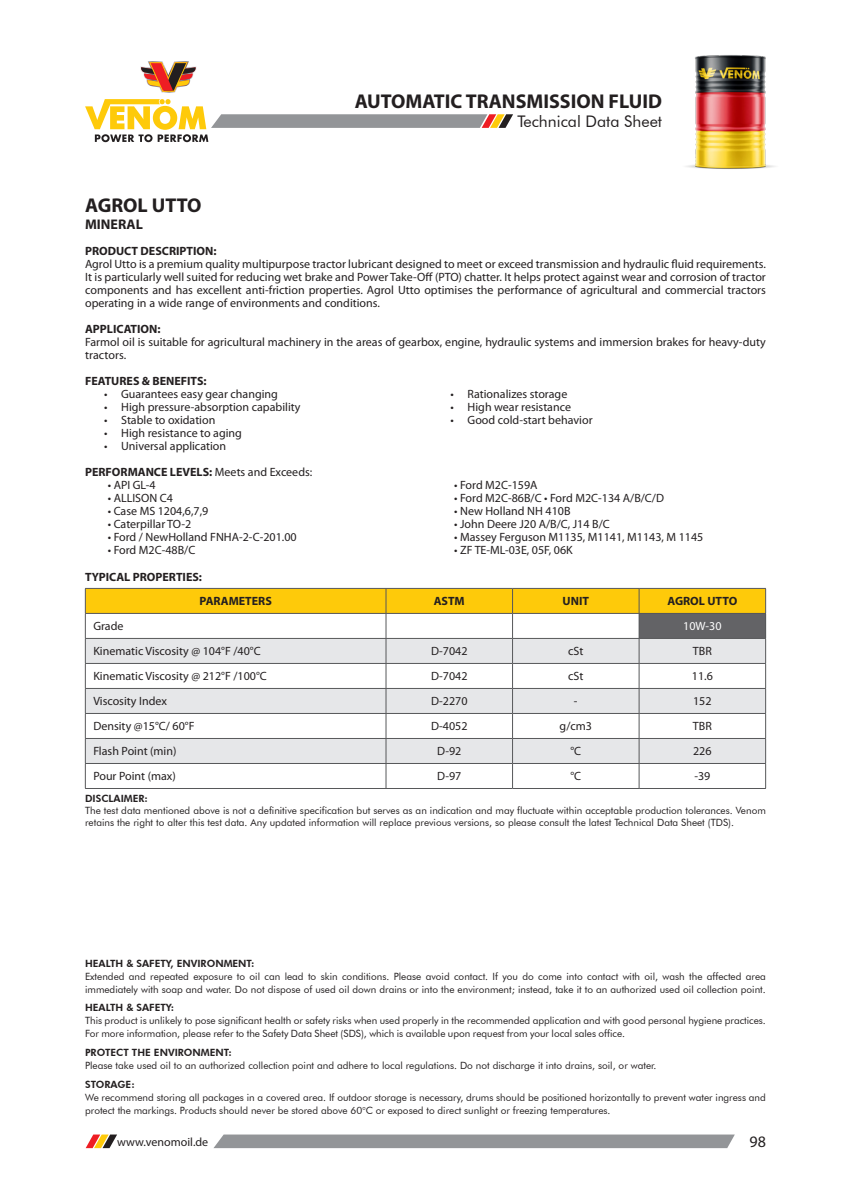
<style>
.page{position:relative;width:851px;height:1191px;background:#fff}
.page>*{position:absolute;margin:0;border:0;box-sizing:border-box;transform-origin:0 0}
.t1{font:700 20px "Myriad Pro";color:#231f20}
.t2{font:16px "Futura BT";color:#231f20}
.t3{font:16px "Myriad Pro";color:#231f20}
.t4{font:700 14px "Myriad Pro";color:#231f20}
.t5{font:12px/13px "Myriad Pro";color:#231f20;text-align:justify}
.t6{font:700 12px "Myriad Pro";color:#231f20}
.t7{font:12px "Myriad Pro";color:#fff}
.t8{font:10px/13px "Futura BT";color:#231f20}
.t9{font:800 10px "Futura BT";color:#231f20}
.s1{font-weight:400}
</style>
<div class="page">
<img style="left:686px;top:55px;width:89px;height:114px">
<svg style="left:213px;top:1134px;width:521px;height:14px;background:#989a9d"></svg>
<svg style="left:86px;top:1134px;width:31px;height:14px"></svg>
<svg style="left:85px;top:99px;width:428px;height:43px"></svg>
<svg style="left:140px;top:61px;width:57px;height:31px"></svg>
<svg style="left:85px;top:588px;width:681px;height:200px"></svg>
<hr style="left:85px;top:788px;width:301px;height:1px;background:#57585a">
<hr style="left:386px;top:788px;width:126px;height:1px;background:#57585a">
<hr style="left:512px;top:788px;width:127px;height:1px;background:#57585a">
<hr style="left:639px;top:788px;width:126px;height:1px;background:#57585a">
<h1 class="t1" style="left:354px;top:88px;width:309px">AUTOMATIC TRANSMISSION FLUID</h1>
<h2 class="t2" style="left:517px;top:112px;width:146px">Technical Data Sheet</h2>
<p class="t1" style="left:85px;top:193px;width:118px">AGROL UTTO</p>
<p class="t4" style="left:85px;top:215px;width:59px">MINERAL</p>
<p class="t6" style="left:85px;top:243px;width:133px">PRODUCT DESCRIPTION:</p>
<p class="t5" style="left:85px;top:257px;width:682px">Agrol Utto is a premium quality multipurpose tractor lubricant designed to meet or exceed transmission and hydraulic fluid requirements.<br>It is particularly well suited for reducing wet brake and Power Take-Off (PTO) chatter. It helps protect against wear and corrosion of tractor components and has excellent anti-friction properties. Agrol Utto optimises the performance of agricultural and commercial tractors operating in a wide range of environments and conditions.</p>
<p class="t6" style="left:85px;top:321px;width:77px">APPLICATION:</p>
<p class="t5" style="left:85px;top:335px;width:682px">Farmol oil is suitable for agricultural machinery in the areas of gearbox, engine, hydraulic systems and immersion brakes for heavy-duty tractors.</p>
<p class="t6" style="left:85px;top:373px;width:123px">FEATURES &amp; BENEFITS:</p>
<p class="t5" style="left:104px;top:387px;width:175px">• Guarantees easy gear changing</p>
<p class="t5" style="left:104px;top:400px;width:198px">• High pressure-absorption capability</p>
<p class="t5" style="left:104px;top:413px;width:113px">• Stable to oxidation</p>
<p class="t5" style="left:104px;top:426px;width:139px">• High resistance to aging</p>
<p class="t5" style="left:104px;top:439px;width:123px">• Universal application</p>
<p class="t5" style="left:450px;top:387px;width:118px">• Rationalizes storage</p>
<p class="t5" style="left:450px;top:400px;width:122px">• High wear resistance</p>
<p class="t5" style="left:450px;top:413px;width:143px">• Good cold-start behavior</p>
<p class="t6" style="left:85px;top:464px;width:229px">PERFORMANCE LEVELS: <span class="s1">Meets and Exceeds:</span></p>
<p class="t5" style="left:108px;top:478px;width:49px">• API GL-4</p>
<p class="t5" style="left:108px;top:491px;width:67px">• ALLISON C4</p>
<p class="t5" style="left:108px;top:504px;width:102px">• Case MS 1204,6,7,9</p>
<p class="t5" style="left:108px;top:517px;width:85px">• Caterpillar TO-2</p>
<p class="t5" style="left:108px;top:530px;width:190px">• Ford / NewHolland FNHA-2-C-201.00</p>
<p class="t5" style="left:108px;top:543px;width:89px">• Ford M2C-48B/C</p>
<p class="t5" style="left:454px;top:478px;width:85px">• Ford M2C-159A</p>
<p class="t5" style="left:454px;top:491px;width:211px">• Ford M2C-86B/C • Ford M2C-134 A/B/C/D</p>
<p class="t5" style="left:454px;top:504px;width:118px">• New Holland NH 410B</p>
<p class="t5" style="left:454px;top:517px;width:157px">• John Deere J20 A/B/C, J14 B/C</p>
<p class="t5" style="left:454px;top:530px;width:251px">• Massey Ferguson M1135, M1141, M1143, M 1145</p>
<p class="t5" style="left:454px;top:543px;width:120px">• ZF TE-ML-03E, 05F, 06K</p>
<p class="t6" style="left:85px;top:569px;width:118px">TYPICAL PROPERTIES:</p>
<p class="t6" style="left:199px;top:593px;width:74px">PARAMETERS</p>
<p class="t6" style="left:433px;top:593px;width:33px">ASTM</p>
<p class="t6" style="left:562px;top:593px;width:28px">UNIT</p>
<p class="t6" style="left:667px;top:593px;width:71px">AGROL UTTO</p>
<p class="t5" style="left:93px;top:619px;width:32px">Grade</p>
<p class="t7" style="left:683px;top:619px;width:40px">10W-30</p>
<p class="t5" style="left:93px;top:644px;width:169px">Kinematic Viscosity @ 104°F /40°C</p>
<p class="t5" style="left:431px;top:644px;width:38px">D-7042</p>
<p class="t5" style="left:568px;top:644px;width:17px">cSt</p>
<p class="t5" style="left:692px;top:644px;width:20px">TBR</p>
<p class="t5" style="left:93px;top:669px;width:175px">Kinematic Viscosity @ 212°F /100°C</p>
<p class="t5" style="left:431px;top:669px;width:38px">D-7042</p>
<p class="t5" style="left:568px;top:669px;width:17px">cSt</p>
<p class="t5" style="left:691px;top:669px;width:22px">11.6</p>
<p class="t5" style="left:93px;top:694px;width:75px">Viscosity Index</p>
<p class="t5" style="left:431px;top:694px;width:38px">D-2270</p>
<p class="t5" style="left:574px;top:694px;width:5px">-</p>
<p class="t5" style="left:693px;top:694px;width:20px">152</p>
<p class="t5" style="left:93px;top:719px;width:103px">Density @15°C/ 60°F</p>
<p class="t5" style="left:431px;top:719px;width:38px">D-4052</p>
<p class="t5" style="left:559px;top:719px;width:34px">g/cm3</p>
<p class="t5" style="left:692px;top:719px;width:20px">TBR</p>
<p class="t5" style="left:93px;top:744px;width:85px">Flash Point (min)</p>
<p class="t5" style="left:437px;top:744px;width:26px">D-92</p>
<p class="t5" style="left:570px;top:744px;width:12px">°C</p>
<p class="t5" style="left:693px;top:744px;width:20px">226</p>
<p class="t5" style="left:93px;top:769px;width:84px">Pour Point (max)</p>
<p class="t5" style="left:437px;top:769px;width:26px">D-97</p>
<p class="t5" style="left:570px;top:769px;width:12px">°C</p>
<p class="t5" style="left:694px;top:769px;width:17px">-39</p>
<p class="t9" style="left:85px;top:792px;width:64px">DISCLAIMER:</p>
<p class="t8" style="left:85px;top:804px;width:682px;line-height:12px">The test data mentioned above is not a definitive specification but serves as an indication and may fluctuate within acceptable production tolerances. Venom retains the right to alter this test data. Any updated information will replace previous versions, so please consult the latest Technical Data Sheet (TDS).</p>
<p class="t9" style="left:85px;top:957px;width:171px">HEALTH &amp; SAFETY, ENVIRONMENT:</p>
<p class="t8" style="left:85px;top:969px;width:682px">Extended and repeated exposure to oil can lead to skin conditions. Please avoid contact. If you do come into contact with oil, wash the affected area immediately with soap and water. Do not dispose of used oil down drains or into the environment; instead, take it to an authorized used oil collection point.</p>
<p class="t9" style="left:85px;top:1001px;width:91px">HEALTH &amp; SAFETY:</p>
<p class="t8" style="left:85px;top:1014px;width:682px">This product is unlikely to pose significant health or safety risks when used properly in the recommended application and with good personal hygiene practices.<br>For more information, please refer to the Safety Data Sheet (SDS), which is available upon request from your local sales office.</p>
<p class="t9" style="left:85px;top:1046px;width:148px">PROTECT THE ENVIRONMENT:</p>
<p class="t8" style="left:85px;top:1058px;width:573px">Please take used oil to an authorized collection point and adhere to local regulations. Do not discharge it into drains, soil, or water.</p>
<p class="t9" style="left:85px;top:1078px;width:51px">STORAGE:</p>
<p class="t8" style="left:85px;top:1090px;width:682px">We recommend storing all packages in a covered area. If outdoor storage is necessary, drums should be positioned horizontally to prevent water ingress and protect the markings. Products should never be stored above 60°C or exposed to direct sunlight or freezing temperatures.</p>
<p class="t5" style="left:117px;top:1135px;width:93px">www.venomoil.de</p>
<h2 class="t3" style="left:749px;top:1131px;width:18px">98</h2>
</div>
